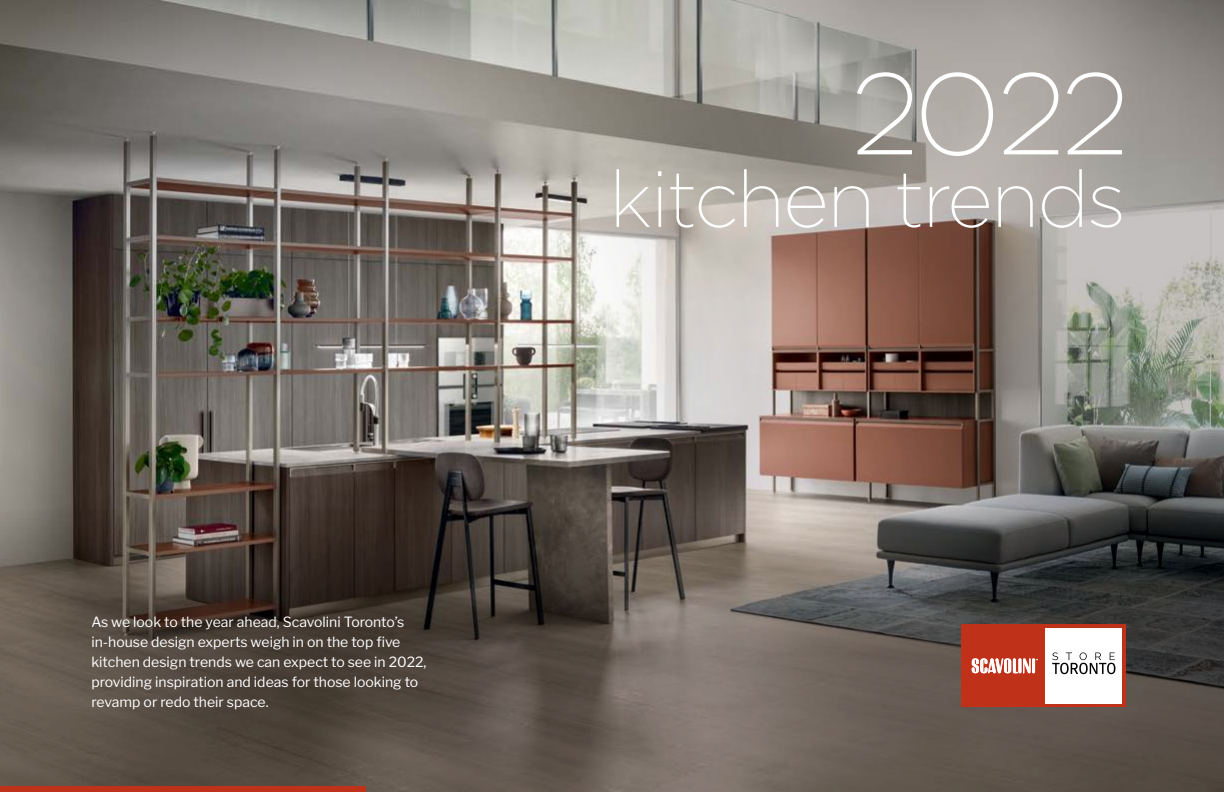
<style>
.page{position:relative;width:1224px;height:792px;background:#fff}
.page>*{position:absolute;margin:0;border:0;box-sizing:border-box;transform-origin:0 0}
.t1{font:300 114.9px "Novecentowide";color:#fff}
.t2{font:200 79px "Gotham";letter-spacing:-.025em;color:#fff}
.t3{font:14px/20px "Libre Franklin";color:#fff}
</style>
<div class="page">
<img style="left:0;top:0;width:1224px;height:507px">
<svg style="left:0;top:507px;width:1224px;height:285px;background:#595049"></svg>
<div style="left:961px;top:624px;width:165px;height:83px;background:#c0311a"></div>
<svg style="left:972px;top:658px;width:66px;height:15px"></svg>
<div style="left:1046px;top:628px;width:76px;height:75px;background:#fff"></div>
<svg style="left:1052px;top:652px;width:63px;height:22px"></svg>
<div style="left:0;top:786px;width:366px;height:6px;background:#c0311a"></div>
<p class="t3" style="left:91px;top:611px;width:337px">As we look to the year ahead, Scavolini Toronto’s in-house design experts weigh in on the top five kitchen design trends we can expect to see in 2022, providing inspiration and ideas for those looking to revamp or redo their space.</p>
<h1 class="t1" style="left:852px;top:49px;width:275px">2022</h1>
<h2 class="t2" style="left:609px;top:150px;width:518px">kitchen trends</h2>
</div>
